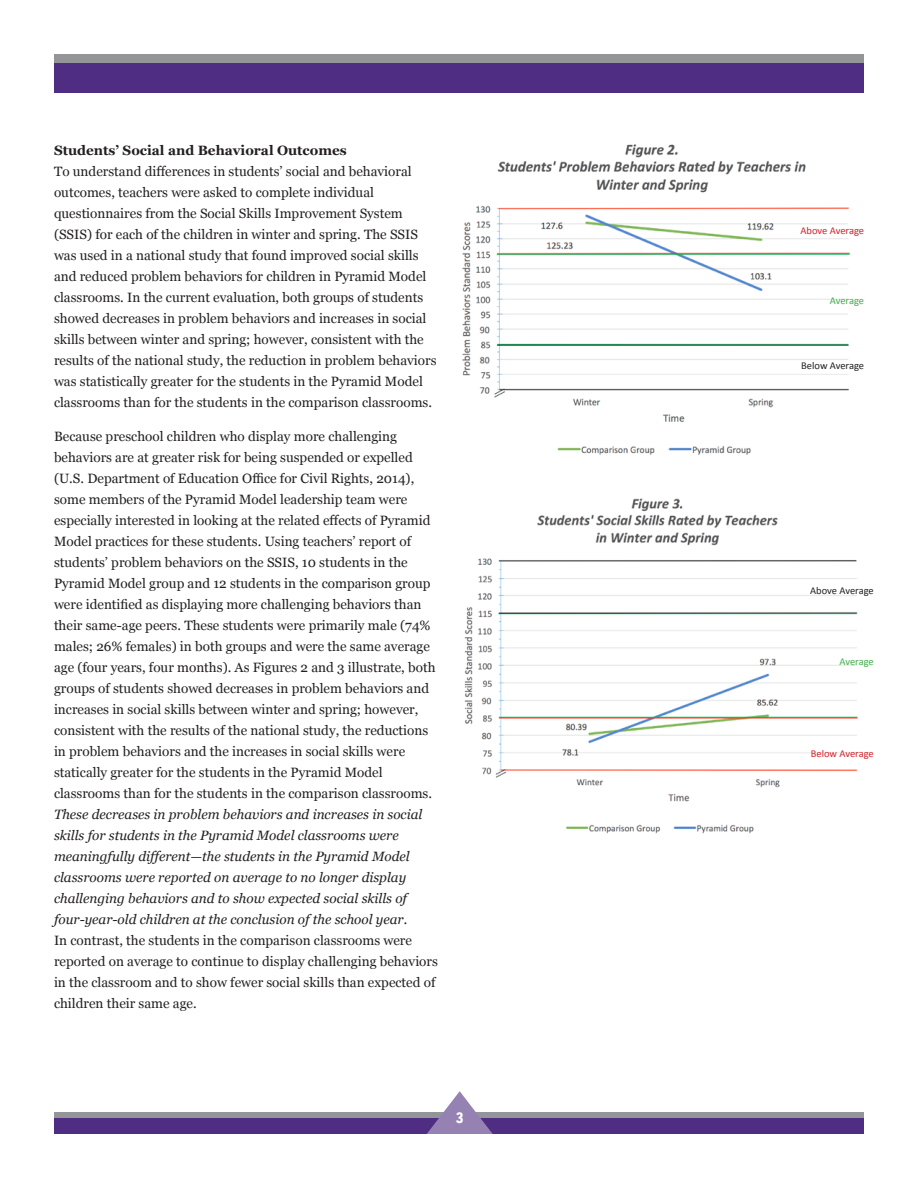
<style>
.page{position:relative;width:918px;height:1188px;background:#fff}
.page>*{position:absolute;margin:0;border:0;box-sizing:border-box;transform-origin:0 0}
.t1{font:700 15px "Avenir Next Condensed";color:#fff}
.t2{font:13.5px/21px "Georgia";color:#231f20}
.t3{font:10.5px "Calibri";letter-spacing:-.005em;color:#d1232a}
.t4{font:10.5px "Calibri";letter-spacing:-.005em;color:#231f20}
.t5{font:10.5px "Calibri";letter-spacing:-.01em;color:#40ae49}
.s1{font-weight:700}
.s2{font-style:italic}
</style>
<div class="page">
<svg style="left:54px;top:1113px;width:810px;height:6px;background:#878394"></svg>
<div style="left:54px;top:1119px;width:810px;height:15px;background:#4e2d83"></div>
<svg style="left:427px;top:1091px;width:66px;height:43px"></svg>
<div style="left:55px;top:54px;width:809px;height:39px;background:#4e2d83"></div>
<div style="left:55px;top:54px;width:809px;height:9px;background:#939598"></div>
<img style="left:462px;top:144px;width:389px;height:311px">
<img style="left:464px;top:498px;width:394px;height:336px">
<p class="t2" style="left:54px;top:139px;width:384px"><span class="s1">Students’ Social and Behavioral Outcomes<br></span>To understand differences in students’ social and behavioral outcomes, teachers were asked to complete individual questionnaires from the Social Skills Improvement System (SSIS) for each of the children in winter and spring. The SSIS was used in a national study that found improved social skills and reduced problem behaviors for children in Pyramid Model classrooms. In the current evaluation, both groups of students showed decreases in problem behaviors and increases in social skills between winter and spring; however, consistent with the results of the national study, the reduction in problem behaviors was statistically greater for the students in the Pyramid Model classrooms than for the students in the comparison classrooms.</p>
<p class="t2" style="left:54px;top:426px;width:385px">Because preschool children who display more challenging behaviors are at greater risk for being suspended or expelled (U.S. Department of Education Office for Civil Rights, 2014), some members of the Pyramid Model leadership team were especially interested in looking at the related effects of Pyramid Model practices for these students. Using teachers’ report of students’ problem behaviors on the SSIS, 10 students in the Pyramid Model group and 12 students in the comparison group were identified as displaying more challenging behaviors than their same-age peers. These students were primarily male (74% males; 26% females) in both groups and were the same average age (four years, four months). As Figures 2 and 3 illustrate, both groups of students showed decreases in problem behaviors and increases in social skills between winter and spring; however, consistent with the results of the national study, the reductions in problem behaviors and the increases in social skills were statically greater for the students in the Pyramid Model classrooms than for the students in the comparison classrooms.<br><span class="s2">These decreases in problem behaviors and increases in social skills for students in the Pyramid Model classrooms were meaningfully different—the students in the Pyramid Model classrooms were reported on average to no longer display challenging behaviors and to show expected social skills of four-year-old children at the conclusion of the school year.<br></span>In contrast, the students in the comparison classrooms were reported on average to continue to display challenging behaviors in the classroom and to show fewer social skills than expected of children their same age.</p>
<p class="t1" style="left:456px;top:1109px;width:9px">3</p>
<p class="t3" style="left:801px;top:224px;width:65px">Above Average</p>
<p class="t5" style="left:830px;top:294px;width:36px">Average</p>
<p class="t4" style="left:801px;top:358px;width:65px">Below Average</p>
<p class="t4" style="left:810px;top:584px;width:65px">Above Average</p>
<p class="t5" style="left:840px;top:655px;width:36px">Average</p>
<p class="t3" style="left:811px;top:747px;width:65px">Below Average</p>
</div>
